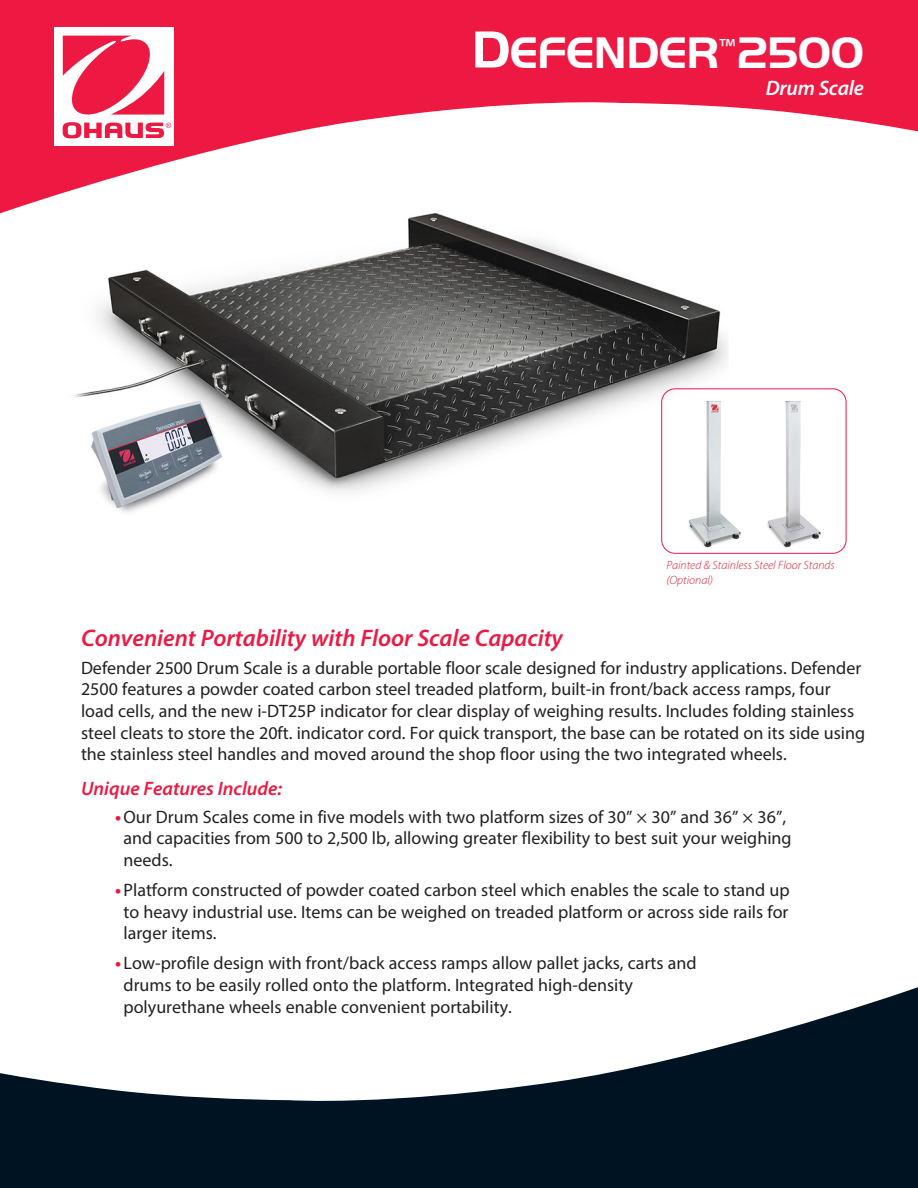
<style>
.page{position:relative;width:918px;height:1188px;background:#fff}
.page>*{position:absolute;margin:0;border:0;box-sizing:border-box;transform-origin:0 0}
.Cover_Product_Name{font:700 45.9px "Handel Got D";letter-spacing:-.01em;color:#fff}
.Cover_Headline_Text{font:italic 600 24px "Myriad Pro";color:#ed1943}
.Cover_Product_Name-2{font:italic 600 21px "Myriad Pro";letter-spacing:-.01em;color:#fff}
.Cover_Standard_Features_Include{font:italic 600 19.5px "Myriad Pro";color:#ed1943}
.Cover_Copy_Text{font:18px/21.6px "Myriad Pro";color:#231f20}
.Interior_Paragraph_Head_Description{font:italic 300 12px/15px "Myriad Pro";color:#d61e34}
.s1{font-size:54px}
.s2{font-weight:700;color:#ed1943}
</style>
<div class="page">
<svg style="left:0;top:987px;width:918px;height:201px;fill:#001322"></svg>
<svg style="left:0;top:0;width:918px;height:214px;fill:#ed1943"></svg>
<div style="left:54px;top:27px;width:120px;height:119px;background:#fff"></div>
<svg style="left:63px;top:36px;width:108px;height:102px"></svg>
<img style="left:68px;top:201px;width:661px;height:322px">
<div style="left:662px;top:389px;width:184px;height:165px;border:1px solid #ed154e;border-radius:14px"></div>
<img style="left:674px;top:396px;width:67px;height:152px">
<img style="left:767px;top:400px;width:54px;height:148px">
<p class="Cover_Product_Name" style="left:472px;top:26px;width:394px"><span class="s1">D</span>EFENDER<sup>™</sup>2500</p>
<p class="Cover_Product_Name-2" style="left:766px;top:74px;width:100px">Drum Scale</p>
<p class="Interior_Paragraph_Head_Description" style="left:666px;top:557px;width:170px">Painted &amp; Stainless Steel Floor Stands (Optional)</p>
<p class="Cover_Headline_Text" style="left:81px;top:623px;width:483px">Convenient Portability with Floor Scale Capacity</p>
<p class="Cover_Copy_Text" style="left:81px;top:657px;width:786px">Defender 2500 Drum Scale is a durable portable floor scale designed for industry applications. Defender 2500 features a powder coated carbon steel treaded platform, built-in front/back access ramps, four load cells, and the new i-DT25P indicator for clear display of weighing results. Includes folding stainless steel cleats to store the 20ft. indicator cord. For quick transport, the base can be rotated on its side using the stainless steel handles and moved around the shop floor using the two integrated wheels.</p>
<p class="Cover_Standard_Features_Include" style="left:81px;top:776px;width:203px">Unique Features Include:</p>
<p class="Cover_Copy_Text" style="left:124px;top:806px;width:670px;text-indent:-9px"><span class="s2">•</span>Our Drum Scales come in five models with two platform sizes of 30” × 30” and 36” × 36”, and capacities from 500 to 2,500 lb, allowing greater flexibility to best suit your weighing needs.</p>
<p class="Cover_Copy_Text" style="left:124px;top:879px;width:668px;text-align:justify;text-indent:-9px"><span class="s2">•</span> Platform constructed of powder coated carbon steel which enables the scale to stand up to heavy industrial use. Items can be weighed on treaded platform or across side rails for larger items.</p>
<p class="Cover_Copy_Text" style="left:124px;top:952px;width:575px;text-indent:-9px"><span class="s2">•</span> Low-profile design with front/back access ramps allow pallet jacks, carts and drums to be easily rolled onto the platform. Integrated high-density polyurethane wheels enable convenient portability.</p>
</div>
